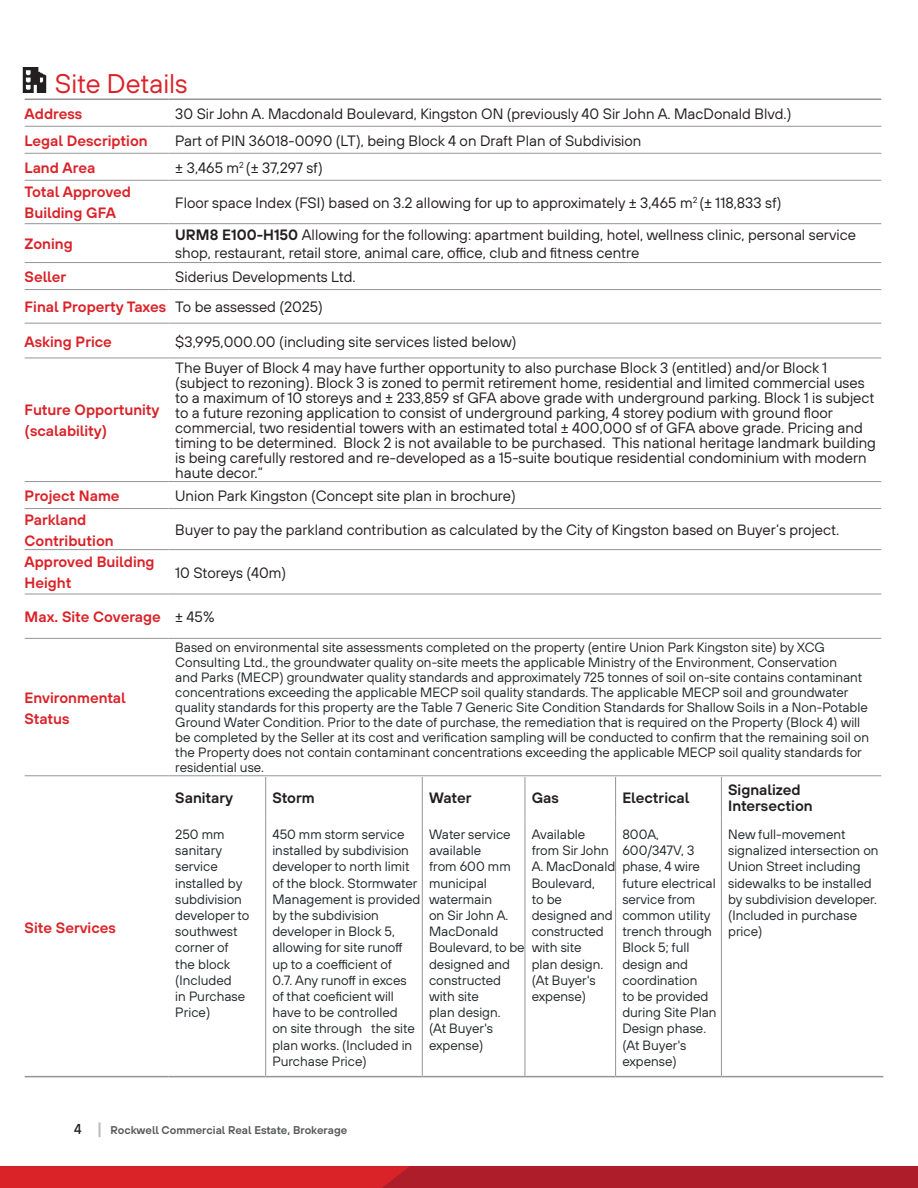
<style>
.page{position:relative;width:918px;height:1188px;background:#fff}
.page>*{position:absolute;margin:0;border:0;box-sizing:border-box;transform-origin:0 0}
.SubHeaders_with_Icon_Indent{font:27px "TT Hoves Pro";color:#da2329}
.Body_Copy{font:15px/15px "TT Hoves Pro";color:#231f20}
.Body_Copy-2{font:15px/21px "TT Hoves Pro Dm Bd";color:#da2329}
.Body_Copy-3{font:15px/16.5px "TT Hoves Pro Dm Bd";color:#231f20}
.t1{font:500 14.25px "TT Hoves Pro";color:#231f20;scale:.94 1}
.t2{font:13.5px/16.2px "TT Hoves Pro";color:#242729}
.t3{font:11.25px "TT Hoves Pro Dm Bd";color:#57585a}
.s1{font-family:"TT Hoves Pro Dm Bd"}
.s2{font-size:15.75px;color:#b9b8bb}
</style>
<div class="page">
<hr style="left:25px;top:99px;width:144px;height:1px;background:#939598">
<hr style="left:169px;top:99px;width:712px;height:1px;background:#939598">
<hr style="left:25px;top:126px;width:144px;height:1px;background:#939598">
<hr style="left:169px;top:126px;width:712px;height:1px;background:#939598">
<hr style="left:25px;top:153px;width:144px;height:1px;background:#939598">
<hr style="left:169px;top:153px;width:712px;height:1px;background:#939598">
<hr style="left:25px;top:180px;width:144px;height:1px;background:#939598">
<hr style="left:169px;top:180px;width:712px;height:1px;background:#939598">
<hr style="left:25px;top:223px;width:144px;height:1px;background:#939598">
<hr style="left:169px;top:223px;width:712px;height:1px;background:#939598">
<hr style="left:25px;top:262px;width:144px;height:1px;background:#939598">
<hr style="left:169px;top:262px;width:712px;height:1px;background:#939598">
<hr style="left:25px;top:289px;width:144px;height:1px;background:#939598">
<hr style="left:169px;top:289px;width:712px;height:1px;background:#939598">
<hr style="left:25px;top:323px;width:144px;height:1px;background:#939598">
<hr style="left:169px;top:323px;width:712px;height:1px;background:#939598">
<hr style="left:25px;top:358px;width:144px;height:1px;background:#939598">
<hr style="left:169px;top:358px;width:712px;height:1px;background:#939598">
<hr style="left:25px;top:481px;width:144px;height:1px;background:#939598">
<hr style="left:169px;top:481px;width:712px;height:1px;background:#939598">
<hr style="left:25px;top:508px;width:144px;height:1px;background:#939598">
<hr style="left:169px;top:508px;width:712px;height:1px;background:#939598">
<hr style="left:25px;top:549px;width:144px;height:1px;background:#939598">
<hr style="left:25px;top:594px;width:144px;height:1px;background:#939598">
<hr style="left:169px;top:549px;width:712px;height:1px;background:#939598">
<hr style="left:169px;top:594px;width:712px;height:1px;background:#939598">
<hr style="left:25px;top:638px;width:144px;height:1px;background:#939598">
<hr style="left:169px;top:638px;width:712px;height:1px;background:#939598">
<hr style="left:25px;top:776px;width:144px;height:1px;background:#939598">
<hr style="left:169px;top:776px;width:712px;height:1px;background:#939598">
<img style="left:22px;top:67px;width:25px;height:25px">
<hr style="left:265px;top:777px;width:1px;height:40px;background:#939598">
<hr style="left:422px;top:777px;width:1px;height:40px;background:#939598">
<hr style="left:525px;top:777px;width:1px;height:40px;background:#939598">
<hr style="left:615px;top:777px;width:1px;height:40px;background:#939598">
<hr style="left:721px;top:777px;width:1px;height:40px;background:#939598">
<hr style="left:265px;top:817px;width:1px;height:259px;background:#939598">
<hr style="left:422px;top:817px;width:1px;height:259px;background:#939598">
<hr style="left:525px;top:817px;width:1px;height:259px;background:#939598">
<hr style="left:615px;top:817px;width:1px;height:259px;background:#939598">
<hr style="left:721px;top:817px;width:1px;height:259px;background:#939598">
<hr style="left:25px;top:1076px;width:144px;height:1px;background:#939598">
<hr style="left:169px;top:1076px;width:97px;height:1px;background:#939598">
<hr style="left:266px;top:1076px;width:156px;height:1px;background:#939598">
<hr style="left:422px;top:1076px;width:103px;height:1px;background:#939598">
<hr style="left:525px;top:1076px;width:91px;height:1px;background:#939598">
<hr style="left:616px;top:1076px;width:105px;height:1px;background:#939598">
<hr style="left:721px;top:1076px;width:162px;height:1px;background:#939598">
<div style="left:0;top:1166px;width:918px;height:22px;background:#ad1e2a"></div>
<svg style="left:0;top:1166px;width:409px;height:22px;background:#d72229"></svg>
<p class="SubHeaders_with_Icon_Indent" style="left:55px;top:65px;width:134px">Site Details</p>
<p class="Body_Copy-2" style="left:25px;top:103px;width:59px">Address</p>
<p class="Body_Copy" style="left:175px;top:107px;width:618px">30 Sir John A. Macdonald Boulevard, Kingston ON (previously 40 Sir John A. MacDonald Blvd.)</p>
<p class="Body_Copy-2" style="left:25px;top:130px;width:125px">Legal Description</p>
<p class="Body_Copy" style="left:175px;top:133px;width:468px">Part of PIN 36018-0090 (LT), being Block 4 on Draft Plan of Subdivision</p>
<p class="Body_Copy-2" style="left:25px;top:157px;width:72px">Land Area</p>
<p class="Body_Copy" style="left:175px;top:160px;width:149px">± 3,465 m<sup>2</sup> (± 37,297 sf)</p>
<p class="Body_Copy-2" style="left:25px;top:182px;width:108px">Total Approved<br>Building GFA</p>
<p class="Body_Copy" style="left:175px;top:195px;width:608px">Floor space Index (FSI) based on 3.2 allowing for up to approximately ± 3,465 m<sup>2</sup> (± 118,833 sf)</p>
<p class="Body_Copy-2" style="left:25px;top:233px;width:50px">Zoning</p>
<p class="Body_Copy" style="left:175px;top:226px;width:682px;line-height:18px"><span class="s1">URM8 E100-H150</span> Allowing for the following: apartment building, hotel, wellness clinic, personal service shop, restaurant, retail store, animal care, office, club and fitness centre</p>
<p class="Body_Copy-2" style="left:25px;top:266px;width:43px">Seller</p>
<p class="Body_Copy" style="left:175px;top:270px;width:182px">Siderius Developments Ltd.</p>
<p class="Body_Copy-2" style="left:25px;top:297px;width:143px">Final Property Taxes</p>
<p class="Body_Copy" style="left:175px;top:300px;width:149px">To be assessed (2025)</p>
<p class="Body_Copy-2" style="left:25px;top:331px;width:89px">Asking Price</p>
<p class="Body_Copy" style="left:175px;top:334px;width:343px">$3,995,000.00 (including site services listed below)</p>
<p class="Body_Copy-2" style="left:25px;top:400px;width:136px">Future Opportunity (scalability)</p>
<p class="Body_Copy" style="left:175px;top:361px;width:702px">The Buyer of Block 4 may have further opportunity to also purchase Block 3 (entitled) and/or Block 1 (subject to rezoning). Block 3 is zoned to permit retirement home, residential and limited commercial uses to a maximum of 10 storeys and ± 233,859 sf GFA above grade with underground parking. Block 1 is subject to a future rezoning application to consist of underground parking, 4 storey podium with ground floor commercial, two residential towers with an estimated total ± 400,000 sf of GFA above grade. Pricing and timing to be determined. Block 2 is not available to be purchased. This national heritage landmark building is being carefully restored and re-developed as a 15-suite boutique residential condominium with modern haute decor.”</p>
<p class="Body_Copy-2" style="left:25px;top:485px;width:97px">Project Name</p>
<p class="Body_Copy" style="left:175px;top:489px;width:342px">Union Park Kingston (Concept site plan in brochure)</p>
<p class="Body_Copy-2" style="left:25px;top:509px;width:91px">Parkland<br>Contribution</p>
<p class="Body_Copy" style="left:175px;top:523px;width:665px">Buyer to pay the parkland contribution as calculated by the City of Kingston based on Buyer’s project.</p>
<p class="Body_Copy-2" style="left:25px;top:552px;width:131px">Approved Building<br>Height</p>
<p class="Body_Copy" style="left:175px;top:565px;width:112px">10 Storeys (40m)</p>
<p class="Body_Copy-2" style="left:25px;top:606px;width:138px">Max. Site Coverage</p>
<p class="Body_Copy" style="left:175px;top:610px;width:41px">± 45%</p>
<p class="Body_Copy-2" style="left:25px;top:687px;width:103px">Environmental<br>Status</p>
<p class="Body_Copy-2" style="left:25px;top:917px;width:93px">Site Services</p>
<p class="t2" style="left:175px;top:640px;width:695px;line-height:15px">Based on environmental site assessments completed on the property (entire Union Park Kingston site) by XCG Consulting Ltd., the groundwater quality on-site meets the applicable Ministry of the Environment, Conservation<br>and Parks (MECP) groundwater quality standards and approximately 725 tonnes of soil on-site contains contaminant concentrations exceeding the applicable MECP soil quality standards. The applicable MECP soil and groundwater quality standards for this property are the Table 7 Generic Site Condition Standards for Shallow Soils in a Non-Potable Ground Water Condition. Prior to the date of purchase, the remediation that is required on the Property (Block 4) will be completed by the Seller at its cost and verification sampling will be conducted to confirm that the remaining soil on the Property does not contain contaminant concentrations exceeding the applicable MECP soil quality standards for residential use.</p>
<p class="Body_Copy-3" style="left:175px;top:790px;width:59px">Sanitary</p>
<p class="Body_Copy-3" style="left:272px;top:790px;width:44px">Storm</p>
<p class="Body_Copy-3" style="left:429px;top:790px;width:44px">Water</p>
<p class="Body_Copy-3" style="left:532px;top:790px;width:29px">Gas</p>
<p class="Body_Copy-3" style="left:622px;top:790px;width:69px">Electrical</p>
<p class="Body_Copy-3" style="left:728px;top:781px;width:86px">Signalized<br>Intersection</p>
<p class="t2" style="left:175px;top:826px;width:76px">250 mm sanitary service installed by subdivision developer to southwest corner of the block (Included<br>in Purchase<br>Price)</p>
<p class="t2" style="left:272px;top:826px;width:150px">450 mm storm service installed by subdivision developer to north limit of the block. Stormwater<br>Management is provided by the subdivision developer in Block 5, allowing for site runoff up to a coefficient of<br>0.7. Any runoff in exces of that coeficient will have to be controlled<br>on site through the site plan works. (Included in<br>Purchase Price)</p>
<p class="t2" style="left:429px;top:826px;width:97px">Water service available<br>from 600 mm municipal watermain<br>on Sir John A.<br>MacDonald<br>Boulevard, to be designed and constructed with site<br>plan design.<br>(At Buyer's expense)</p>
<p class="t2" style="left:532px;top:826px;width:85px">Available from Sir John<br>A. MacDonald<br>Boulevard,<br>to be designed and constructed with site<br>plan design. (At Buyer's expense)</p>
<p class="t2" style="left:622px;top:826px;width:96px">800A,<br>600/347V, 3 phase, 4 wire future electrical service from common utility trench through<br>Block 5; full design and coordination<br>to be provided during Site Plan<br>Design phase. (At Buyer's expense)</p>
<p class="t2" style="left:728px;top:826px;width:152px">New full-movement signalized intersection on<br>Union Street including sidewalks to be installed by subdivision developer.</p>
<p class="t2" style="left:728px;top:907px;width:130px">(Included in purchase price)</p>
<p class="t1" style="left:74px;top:1119px;width:9px">4</p>
<p class="t3" style="left:97px;top:1122px;width:252px"><span class="s2">|</span> Rockwell Commercial Real Estate, Brokerage</p>
</div>
